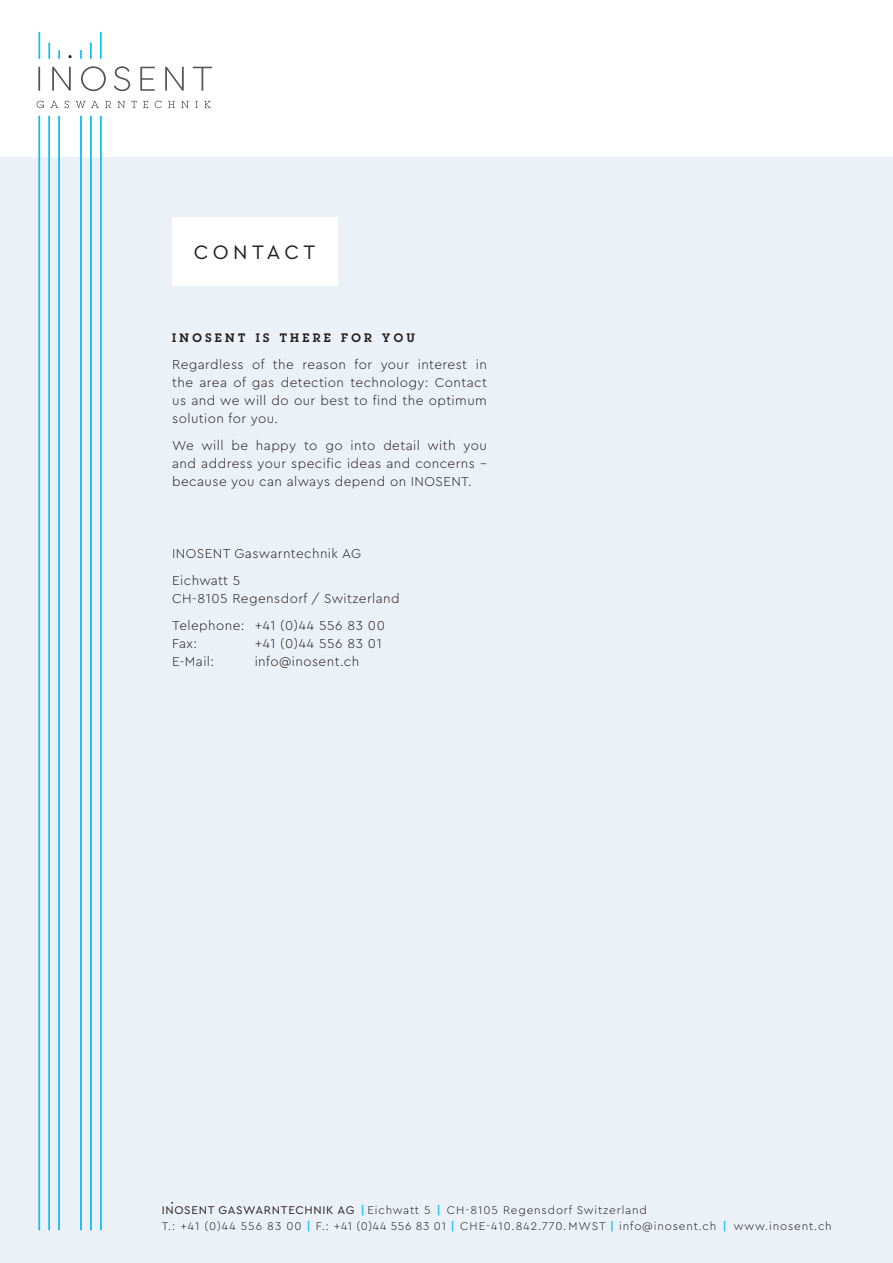
<style>
.page{position:relative;width:893px;height:1263px;background:#fff}
.page>*{position:absolute;margin:0;border:0;box-sizing:border-box;transform-origin:0 0}
.t1{font:20.4px "Cera PRO";letter-spacing:.215em;color:#231f20}
.t2{font:300 13.5px/18px "Cera PRO";letter-spacing:.03em;color:#231f20;text-align:justify}
.t3{font:300 13.5px "Cera PRO";letter-spacing:.05em;color:#231f20}
.t4{font:600 12px "Lubalin Graph";letter-spacing:.28em;color:#231f20}
.t5{font:300 11.7px/16.2px "Cera PRO";letter-spacing:.07em;color:#231f20}
.s1{font-weight:400}
.s2{font-weight:700;color:#1fc2f3}
</style>
<div class="page">
<div style="left:0;top:157px;width:893px;height:1106px;background:#ecf1f7"></div>
<hr style="left:39px;top:116px;width:1px;height:1114px;background:#15bef1">
<hr style="left:49px;top:116px;width:1px;height:1114px;background:#15bef1">
<hr style="left:58px;top:116px;width:2px;height:1114px;background:#15bef1">
<hr style="left:100px;top:116px;width:2px;height:1114px;background:#15bef1">
<hr style="left:90px;top:116px;width:2px;height:1114px;background:#15bef1">
<hr style="left:80px;top:116px;width:2px;height:1114px;background:#15bef1">
<svg style="left:38px;top:66px;width:174px;height:25px"></svg>
<svg style="left:37px;top:101px;width:174px;height:7px"></svg>
<svg style="left:68px;top:55px;width:4px;height:3px"></svg>
<hr style="left:38px;top:32px;width:2px;height:27px;background:#15bef1">
<svg style="left:48px;top:42px;width:2px;height:17px"></svg>
<svg style="left:58px;top:50px;width:2px;height:9px"></svg>
<hr style="left:100px;top:32px;width:2px;height:27px;background:#15bef1">
<svg style="left:90px;top:42px;width:2px;height:17px"></svg>
<svg style="left:80px;top:50px;width:2px;height:9px"></svg>
<div style="left:172px;top:218px;width:166px;height:68px;background:#fff"></div>
<h1 class="t1" style="left:183px;top:232px;width:119px">KONTAKT</h1>
<h1 class="t1" style="left:194px;top:239px;width:123px">CONTACT</h1>
<p class="t4" style="left:172px;top:330px;width:244px">INOSENT IS THERE FOR YOU</p>
<p class="t2" style="left:172px;top:355px;width:316px">Regardless of the reason for your interest in the area of gas detection technology: Contact us and we will do our best to find the optimum solution for you.</p>
<p class="t2" style="left:172px;top:436px;width:316px">We will be happy to go into detail with you and address your specific ideas and concerns – because you can always depend on INOSENT.</p>
<p class="t2" style="left:172px;top:539px;width:190px;line-height:27px">INOSENT Gaswarntechnik AG<br>Eichwatt 5</p>
<p class="t2" style="left:172px;top:584px;width:229px;line-height:27px">CH-8105 Regensdorf / Switzerland<br>Telephone: +41 (0)44 556 83 00</p>
<p class="t2" style="left:172px;top:634px;width:26px">Fax:</p>
<p class="t3" style="left:255px;top:634px;width:129px">+41 (0)44 556 83 01</p>
<p class="t2" style="left:172px;top:652px;width:43px">E-Mail:</p>
<p class="t2" style="left:255px;top:652px;width:106px">info@inosent.ch</p>
<p class="t5" style="left:162px;top:1201px;width:672px"><span class="s1">INOSENT GASWARNTECHNIK AG</span> <span class="s2">|</span> Eichwatt 5 <span class="s2">|</span> CH-8105 Regensdorf Switzerland<br>T.: +41 (0)44 556 83 00 <span class="s2">|</span> F.: +41 (0)44 556 83 01 <span class="s2">|</span> CHE-410.842.770. MWST <span class="s2">|</span> info@inosent.ch <span class="s2">|</span> www.inosent.ch</p>
</div>
